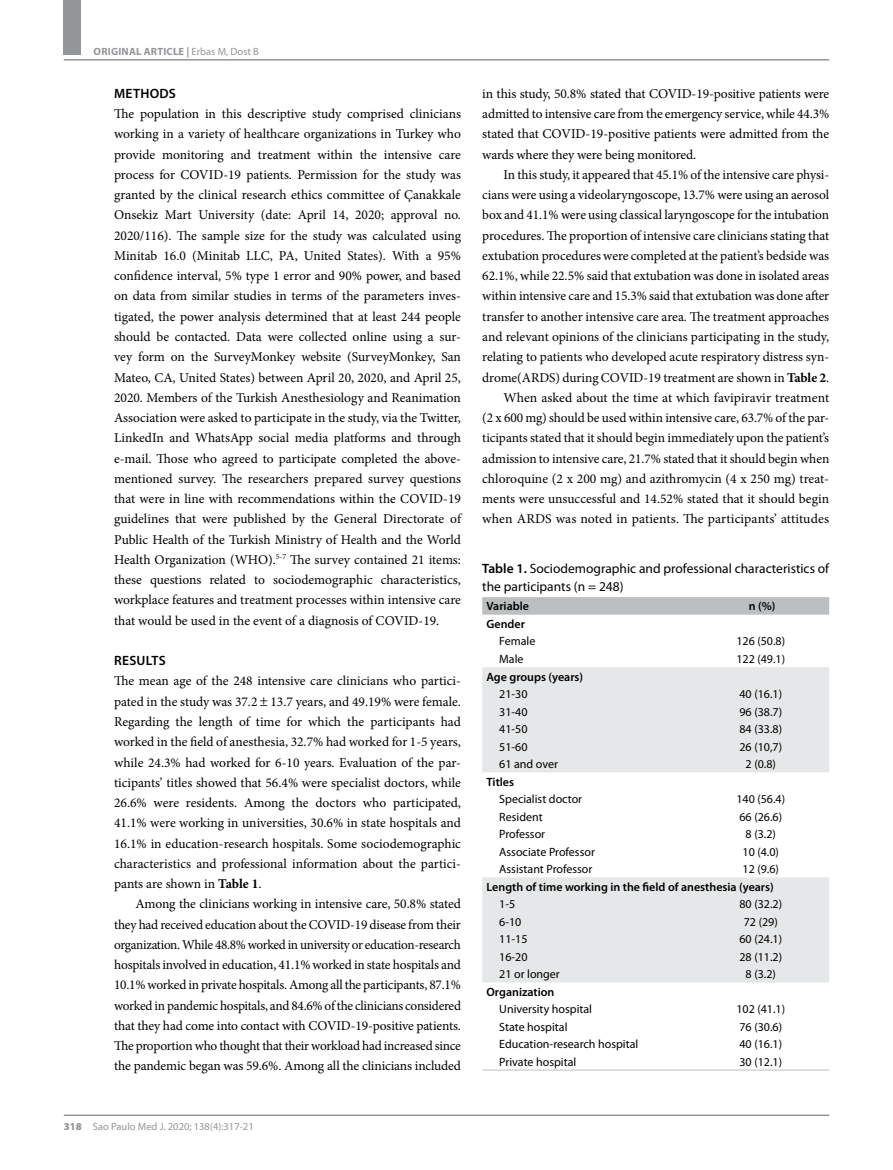
<style>
.page{position:relative;width:893px;height:1170px;background:#fff}
.page>*{position:absolute;margin:0;border:0;box-sizing:border-box;transform-origin:0 0}
.t1{font:13.5px/20.2px "Minion Pro";letter-spacing:-.005em;color:#000;text-align:justify}
.t2{font:13.5px/18px "Myriad Pro";color:#000}
.t3{font:600 13.5px "Myriad Pro";letter-spacing:.02em;color:#000}
.t4{font:12px "Myriad Pro";color:#000}
.t5{font:600 12px "Myriad Pro";color:#000}
.t6{font:10.5px "Myriad Pro";color:#939598}
.t7{font:700 10.5px "Myriad Pro";letter-spacing:.02em;color:#939598}
.s1{font-weight:400}
.s2{font-weight:700}
.s3{font-weight:900}
.s4{font-weight:600}
</style>
<div class="page">
<div style="left:64px;top:0;width:17px;height:55px;background:#939598"></div>
<hr style="left:64px;top:59px;width:765px;height:2px;background:#939598">
<hr style="left:64px;top:1114px;width:765px;height:1px;background:#939598">
<div style="left:482px;top:597px;width:347px;height:17px;background:#bcbec0"></div>
<svg style="left:482px;top:667px;width:347px;height:315px;fill:#e6e7e8"></svg>
<hr style="left:482px;top:1069px;width:213px;height:1px;background:#bcbec0">
<hr style="left:695px;top:1069px;width:134px;height:1px;background:#bcbec0">
<p class="t7" style="left:94px;top:45px;width:167px">ORIGINAL ARTICLE | <span class="s1">Erbas M, Dost B</span></p>
<p class="t3" style="left:114px;top:85px;width:63px">METHODS</p>
<p class="t1" style="left:114px;top:104px;width:348px">The population in this descriptive study comprised clinicians working in a variety of healthcare organizations in Turkey who provide monitoring and treatment within the intensive care process for COVID-19 patients. Permission for the study was granted by the clinical research ethics committee of Çanakkale Onsekiz Mart University (date: April 14, 2020; approval no.<br>2020/116). The sample size for the study was calculated using Minitab 16.0 (Minitab LLC, PA, United States). With a 95% confidence interval, 5% type 1 error and 90% power, and based on data from similar studies in terms of the parameters inves&shy;tigated, the power analysis determined that at least 244 people should be contacted. Data were collected online using a sur&shy;vey form on the SurveyMonkey website (SurveyMonkey, San Mateo, CA, United States) between April 20, 2020, and April 25, 2020. Members of the Turkish Anesthesiology and Reanimation Association were asked to participate in the study, via the Twitter, LinkedIn and WhatsApp social media platforms and through e-mail. Those who agreed to participate completed the above&shy;mentioned survey. The researchers prepared survey questions that were in line with recommendations within the COVID-19 guidelines that were published by the General Directorate of Public Health of the Turkish Ministry of Health and the World Health Organization (WHO).<sup>5-7</sup> The survey contained 21 items: these questions related to sociodemographic characteristics, workplace features and treatment processes within intensive care that would be used in the event of a diagnosis of COVID-19.</p>
<p class="t3" style="left:114px;top:652px;width:53px">RESULTS</p>
<p class="t1" style="left:114px;top:671px;width:348px">The mean age of the 248 intensive care clinicians who partici&shy;pated in the study was 37.2 13.7 years, and 49.19% were female.<br>Regarding the length of time for which the participants had worked in the field of anesthesia, 32.7% had worked for 1-5 years, while 24.3% had worked for 6-10 years. Evaluation of the par&shy;ticipants’ titles showed that 56.4% were specialist doctors, while 26.6% were residents. Among the doctors who participated, 41.1% were working in universities, 30.6% in state hospitals and 16.1% in education-research hospitals. Some sociodemographic characteristics and professional information about the partici&shy;pants are shown in <span class="s2">Table 1</span>.</p>
<p class="t1" style="left:114px;top:893px;width:349px;text-indent:21px">Among the clinicians working in intensive care, 50.8% stated they had received education about the COVID-19 disease from their organization. While 48.8% worked in university or education-research hospitals involved in education, 41.1% worked in state hospitals and 10.1% worked in private hospitals. Among all the participants, 87.1% worked in pandemic hospitals, and 84.6% of the clinicians considered that they had come into contact with COVID-19-positive patients.<br>The proportion who thought that their workload had increased since the pandemic began was 59.6%. Among all the clinicians included</p>
<p class="t6" style="left:64px;top:1119px;width:191px"><span class="s3">318</span> Sao Paulo Med J. 2020; 138(4):317-21</p>
<p class="t1" style="left:482px;top:83px;width:349px">in this study, 50.8% stated that COVID-19-positive patients were admitted to intensive care from the emergency service, while 44.3% stated that COVID-19-positive patients were admitted from the wards where they were being monitored.</p>
<p class="t1" style="left:482px;top:164px;width:349px;text-align:right">In this study, it appeared that 45.1% of the intensive care physi&shy;cians were using a videolaryngoscope, 13.7% were using an aerosol box and 41.1% were using classical laryngoscope for the intubation procedures. The proportion of intensive care clinicians stating that extubation procedures were completed at the patient’s bedside was 62.1%, while 22.5% said that extubation was done in isolated areas within intensive care and 15.3% said that extubation was done after transfer to another intensive care area. The treatment approaches and relevant opinions of the clinicians participating in the study, relating to patients who developed acute respiratory distress syn&shy;drome(ARDS) during COVID-19 treatment are shown in <span class="s2">Table 2</span>.<br>When asked about the time at which favipiravir treatment<br>(2 x 600 mg) should be used within intensive care, 63.7% of the par&shy;ticipants stated that it should begin immediately upon the patient’s admission to intensive care, 21.7% stated that it should begin when chloroquine (2 x 200 mg) and azithromycin (4 x 250 mg) treat&shy;ments were unsuccessful and 14.52% stated that it should begin when ARDS was noted in patients. The participants’ attitudes</p>
<p class="t2" style="left:482px;top:559px;width:348px"><span class="s4">Table 1.</span> Sociodemographic and professional characteristics of the participants (n = 248)</p>
<p class="t5" style="left:486px;top:598px;width:44px">Variable</p>
<p class="t5" style="left:749px;top:598px;width:28px">n (%)</p>
<p class="t5" style="left:486px;top:616px;width:40px">Gender</p>
<p class="t4" style="left:499px;top:634px;width:38px">Female</p>
<p class="t4" style="left:736px;top:634px;width:50px">126 (50.8)</p>
<p class="t4" style="left:499px;top:651px;width:26px">Male</p>
<p class="t4" style="left:736px;top:651px;width:50px">122 (49.1)</p>
<p class="t5" style="left:486px;top:668px;width:98px">Age groups (years)</p>
<p class="t4" style="left:499px;top:686px;width:30px">21-30</p>
<p class="t4" style="left:739px;top:686px;width:44px">40 (16.1)</p>
<p class="t4" style="left:499px;top:704px;width:30px">31-40</p>
<p class="t4" style="left:739px;top:704px;width:44px">96 (38.7)</p>
<p class="t4" style="left:499px;top:721px;width:30px">41-50</p>
<p class="t4" style="left:739px;top:721px;width:44px">84 (33.8)</p>
<p class="t4" style="left:499px;top:739px;width:30px">51-60</p>
<p class="t4" style="left:739px;top:739px;width:44px">26 (10,7)</p>
<p class="t4" style="left:499px;top:756px;width:60px">61 and over</p>
<p class="t4" style="left:746px;top:756px;width:32px">2 (0.8)</p>
<p class="t5" style="left:486px;top:773px;width:29px">Titles</p>
<p class="t4" style="left:499px;top:791px;width:84px">Specialist doctor</p>
<p class="t4" style="left:736px;top:791px;width:50px">140 (56.4)</p>
<p class="t4" style="left:499px;top:809px;width:45px">Resident</p>
<p class="t4" style="left:739px;top:809px;width:44px">66 (26.6)</p>
<p class="t4" style="left:499px;top:826px;width:47px">Professor</p>
<p class="t4" style="left:746px;top:826px;width:32px">8 (3.2)</p>
<p class="t4" style="left:499px;top:844px;width:97px">Associate Professor</p>
<p class="t4" style="left:742px;top:844px;width:38px">10 (4.0)</p>
<p class="t4" style="left:499px;top:861px;width:95px">Assistant Professor</p>
<p class="t4" style="left:742px;top:861px;width:38px">12 (9.6)</p>
<p class="t5" style="left:486px;top:879px;width:289px">Length of time working in the field of anesthesia (years)</p>
<p class="t4" style="left:499px;top:896px;width:17px">1-5</p>
<p class="t4" style="left:739px;top:896px;width:44px">80 (32.2)</p>
<p class="t4" style="left:499px;top:914px;width:24px">6-10</p>
<p class="t4" style="left:744px;top:914px;width:35px">72 (29)</p>
<p class="t4" style="left:499px;top:931px;width:30px">11-15</p>
<p class="t4" style="left:739px;top:931px;width:44px">60 (24.1)</p>
<p class="t4" style="left:499px;top:949px;width:30px">16-20</p>
<p class="t4" style="left:739px;top:949px;width:44px">28 (11.2)</p>
<p class="t4" style="left:499px;top:966px;width:62px">21 or longer</p>
<p class="t4" style="left:746px;top:966px;width:32px">8 (3.2)</p>
<p class="t5" style="left:486px;top:984px;width:69px">Organization</p>
<p class="t4" style="left:499px;top:1001px;width:94px">University hospital</p>
<p class="t4" style="left:736px;top:1001px;width:50px">102 (41.1)</p>
<p class="t4" style="left:499px;top:1019px;width:70px">State hospital</p>
<p class="t4" style="left:739px;top:1019px;width:44px">76 (30.6)</p>
<p class="t4" style="left:499px;top:1036px;width:141px">Education-research hospital</p>
<p class="t4" style="left:739px;top:1036px;width:44px">40 (16.1)</p>
<p class="t4" style="left:499px;top:1054px;width:79px">Private hospital</p>
<p class="t4" style="left:739px;top:1054px;width:44px">30 (12.1)</p>
</div>
